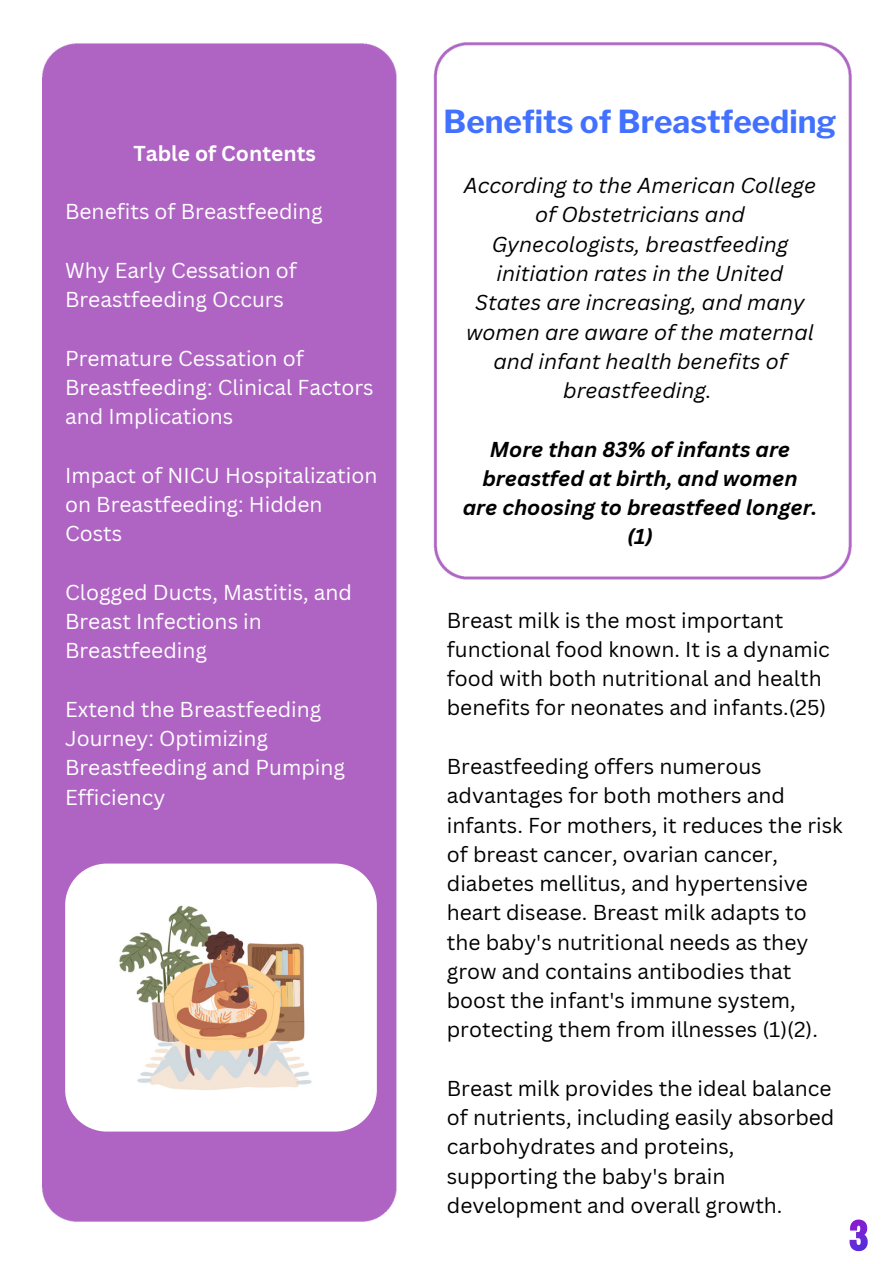
<style>
.page{position:relative;width:894px;height:1264px;background:#fff}
.page>*{position:absolute;margin:0;border:0;box-sizing:border-box;transform-origin:0 0}
.t1{font:700 31.5px "Libre Franklin";color:#4371ff}
.t2{font:21px/29.2px "Canva Sans";color:#000}
.t3{font:21px/29.2px "Canva Sans";color:#fff}
.t4{font:italic 21px/29.2px "Canva Sans";color:#000;text-align:center}
.t5{font:italic 700 21px/29.2px "Canva Sans";color:#000;text-align:center}
.t6{font:700 21px "Canva Sans";color:#fff}
</style>
<div class="page">
<img style="left:43px;top:42px;width:807px;height:1179px">
<svg style="left:65px;top:863px;width:312px;height:268px"></svg>
<img style="left:89px;top:888px;width:264px;height:219px">
<img style="left:849px;top:1219px;width:18px;height:32px">
<p class="t6" style="left:133px;top:138px;width:184px">Table of Contents</p>
<p class="t3" style="left:65px;top:196px;width:259px">Benefits of Breastfeeding</p>
<p class="t3" style="left:65px;top:255px;width:233px">Why Early Cessation of<br>Breastfeeding Occurs</p>
<p class="t3" style="left:65px;top:343px;width:310px">Premature Cessation of<br>Breastfeeding: Clinical Factors and Implications</p>
<h1 class="t3" style="left:65px;top:460px;width:314px">Impact of NICU Hospitalization on Breastfeeding: Hidden<br>Costs</h1>
<p class="t3" style="left:65px;top:577px;width:288px">Clogged Ducts, Mastitis, and<br>Breast Infections in<br>Breastfeeding</p>
<h2 class="t3" style="left:65px;top:694px;width:281px">Extend the Breastfeeding<br>Journey: Optimizing<br>Breastfeeding and Pumping<br>Efficiency</h2>
<p class="t1" style="left:443px;top:103px;width:394px">Benefits of Breastfeeding</p>
<p class="t4" style="left:463px;top:170px;width:354px">According to the American College of Obstetricians and<br>Gynecologists, breastfeeding initiation rates in the United<br>States are increasing, and many women are aware of the maternal and infant health benefits of breastfeeding.</p>
<p class="t5" style="left:462px;top:434px;width:356px">More than 83% of infants are breastfed at birth, and women are choosing to breastfeed longer. (1)</p>
<p class="t2" style="left:446px;top:605px;width:384px">Breast milk is the most important functional food known. It is a dynamic food with both nutritional and health benefits for neonates and infants.(25)</p>
<p class="t2" style="left:446px;top:751px;width:397px">Breastfeeding offers numerous advantages for both mothers and infants. For mothers, it reduces the risk of breast cancer, ovarian cancer, diabetes mellitus, and hypertensive heart disease. Breast milk adapts to the baby's nutritional needs as they grow and contains antibodies that boost the infant's immune system, protecting them from illnesses (1)(2).</p>
<p class="t2" style="left:446px;top:1073px;width:389px">Breast milk provides the ideal balance of nutrients, including easily absorbed carbohydrates and proteins, supporting the baby's brain development and overall growth.</p>
</div>
